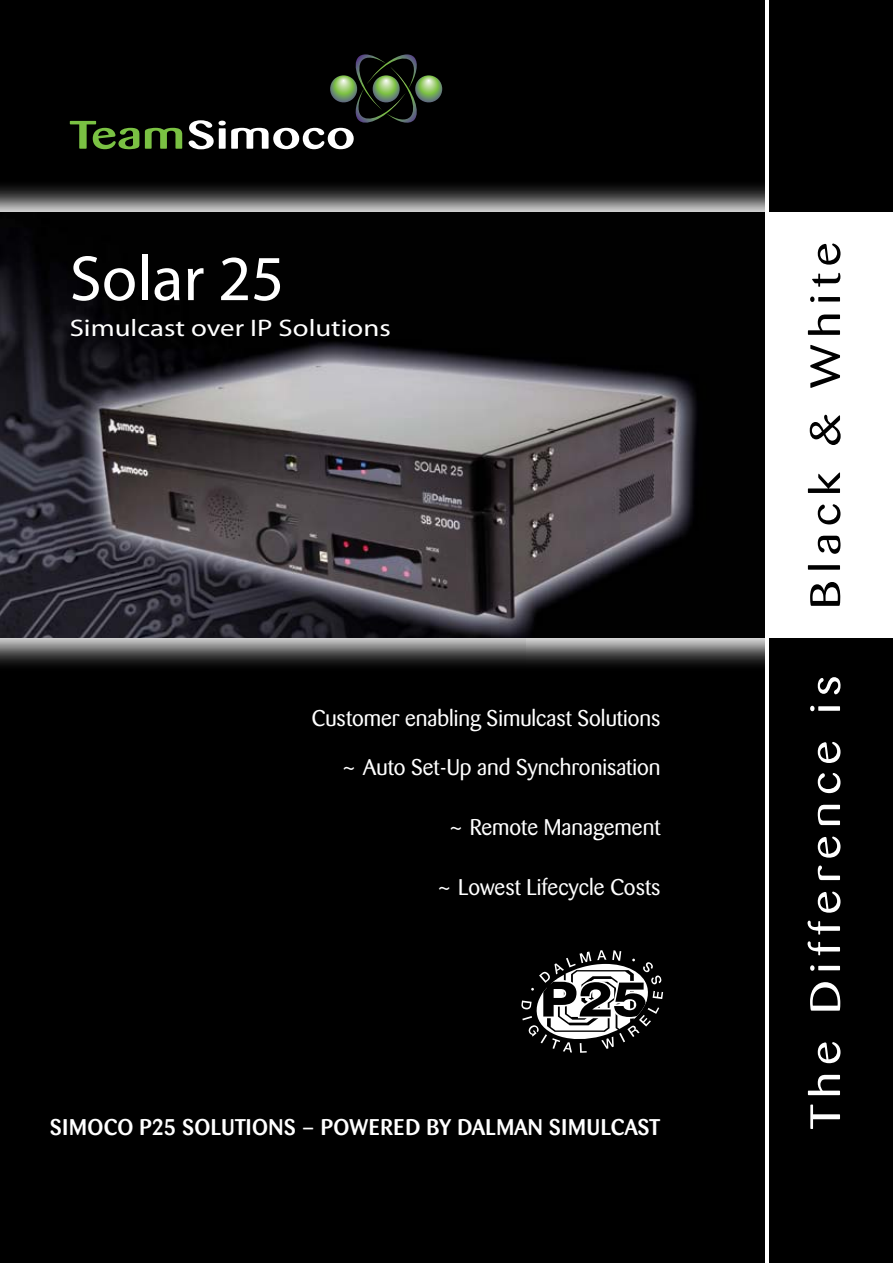
<style>
.page{position:relative;width:893px;height:1263px;background:#000}
.page>*{position:absolute;margin:0;border:0;box-sizing:border-box;transform-origin:0 0}
.t1{font:64.5px "Myriad MM 400 600";color:#fff}
.t2{font:42px "Barmeno";letter-spacing:.14em;color:#fff;scale:1.2 1}
.t3{font:42px "Barmeno";letter-spacing:.14em;color:#000;scale:1.2 1}
.t4{font:24px "Myriad MM 400 600";color:#fff;scale:1.2 1}
.t5{font:22.5px "Barmeno";color:#fff}
.t6{font:500 22.5px "Barmeno";letter-spacing:.02em;color:#fff}
</style>
<div class="page">
<img style="left:0;top:186px;width:765px;height:479px">
<img style="left:0;top:213px;width:765px;height:425px">
<hr style="left:765px;top:0;width:3px;height:1263px;background:#fff">
<div style="left:765px;top:213px;width:128px;height:425px;background:#fff"></div>
<svg style="left:70px;top:121px;width:69px;height:28px"></svg>
<svg style="left:145px;top:128px;width:37px;height:21px"></svg>
<svg style="left:189px;top:54px;width:253px;height:95px"></svg>
<svg style="left:521px;top:950px;width:143px;height:103px"></svg>
<h1 class="t1" style="left:70px;top:247px;width:216px">Solar 25</h1>
<p class="t4" style="left:70px;top:316px;width:269px">Simulcast over IP Solutions</p>
<p class="t5" style="left:312px;top:705px;width:350px">Customer enabling Simulcast Solutions</p>
<p class="t5" style="left:341px;top:754px;width:321px">~ Auto Set-Up and Synchronisation</p>
<p class="t5" style="left:448px;top:814px;width:214px">~ Remote Management</p>
<p class="t5" style="left:436px;top:874px;width:226px">~ Lowest Lifecycle Costs</p>
<p class="t6" style="left:50px;top:1114px;width:612px">SIMOCO P25 SOLUTIONS – POWERED BY DALMAN SIMULCAST</p>
<h2 class="t3" style="left:801px;top:609px;width:307px;rotate:-90deg">Black &amp; White</h2>
<h2 class="t2" style="left:801px;top:1129px;width:380px;rotate:-90deg">The Difference is</h2>
</div>
